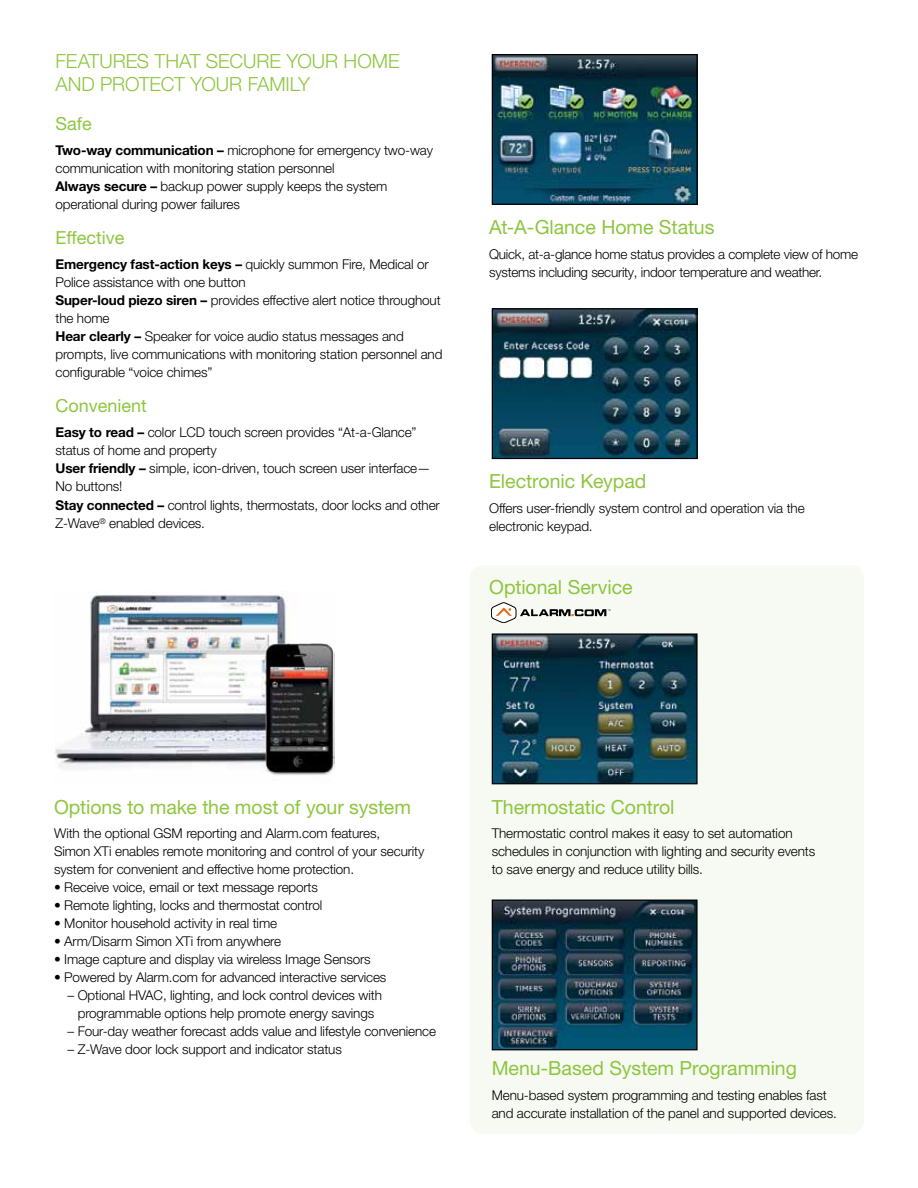
<style>
.page{position:relative;width:918px;height:1188px;background:#fff}
.page>*{position:absolute;margin:0;border:0;box-sizing:border-box;transform-origin:0 0}
.t1{font:19.5px "Helvetica Neue LT Pro";letter-spacing:-.005em;color:#8dc63f}
.t2{font:300 19.5px "Helvetica Neue LT Pro";color:#8dc63f}
.t3{font:18px "Helvetica Neue LT Pro";color:#8dc63f}
.t4{font:300 13.5px/18px "Helvetica Neue LT Pro";letter-spacing:-.01em;color:#000}
.s1{font-family:"Helvetica Neue LT Std";font-weight:700}
</style>
<div class="page">
<div style="left:470px;top:565px;width:394px;height:569px;background:#f7faf2;border-radius:14px"></div>
<img style="left:54px;top:591px;width:280px;height:184px">
<img style="left:494px;top:56px;width:202px;height:147px">
<div style="left:492px;top:54px;width:206px;height:151px;border:1px solid #000"></div>
<img style="left:494px;top:310px;width:202px;height:147px">
<div style="left:492px;top:308px;width:206px;height:151px;border:1px solid #000"></div>
<img style="left:494px;top:635px;width:202px;height:147px">
<div style="left:492px;top:633px;width:206px;height:151px;border:1px solid #000"></div>
<img style="left:494px;top:902px;width:202px;height:146px">
<div style="left:492px;top:900px;width:206px;height:150px;border:1px solid #000"></div>
<svg style="left:491px;top:602px;width:120px;height:21px"></svg>
<h1 class="t2" style="left:56px;top:49px;width:70px">Features</h1>
<h1 class="t2" style="left:155px;top:49px;width:65px">that sec</h1>
<h1 class="t2" style="left:243px;top:49px;width:143px">ure your home</h1>
<h1 class="t2" style="left:55px;top:72px;width:14px">and</h1>
<h1 class="t2" style="left:100px;top:72px;width:52px">pr otect</h1>
<h1 class="t2" style="left:191px;top:72px;width:69px">your famil</h1>
<h1 class="t2" style="left:298px;top:72px;width:13px">y</h1>
<h2 class="t3" style="left:56px;top:113px;width:38px">Safe</h2>
<p class="t4" style="left:56px;top:141px;width:379px"><span class="s1">Two-way communication –</span> microphone for emergency two-way communication with monitoring station personnel<br><span class="s1">Always secure –</span> backup power supply keeps the system operational during power failures</p>
<h2 class="t3" style="left:56px;top:227px;width:70px">Effective</h2>
<p class="t4" style="left:56px;top:255px;width:389px"><span class="s1">Emergency fast-action keys –</span> quickly summon Fire, Medical or Police assistance with one button<br><span class="s1">Super-loud piezo siren –</span> provides effective alert notice throughout the home<br><span class="s1">Hear clearly –</span> Speaker for voice audio status messages and prompts, live communications with monitoring station personnel and configurable “voice chimes”</p>
<h2 class="t3" style="left:56px;top:395px;width:93px">Convenient</h2>
<p class="t4" style="left:56px;top:423px;width:377px"><span class="s1">Easy to read –</span> color LCD touch screen provides “At-a-Glance” status of home and property<br><span class="s1">User friendly –</span> simple, icon-driven, touch screen user interface— No buttons!</p>
<p class="t4" style="left:56px;top:496px;width:386px"><span class="s1">Stay connected –</span> control lights, thermostats, door locks and other<br>Z-Wave<sup>®</sup> enabled devices.</p>
<h1 class="t1" style="left:489px;top:215px;width:227px">At-A-Glance Home Status</h1>
<p class="t4" style="left:489px;top:245px;width:370px">Quick, at-a-glance home status provides a complete view of home systems including security, indoor temperature and weather.</p>
<h1 class="t1" style="left:489px;top:469px;width:159px">Electronic Keypad</h1>
<p class="t4" style="left:489px;top:499px;width:317px">Offers user-friendly system control and operation via the electronic keypad.</p>
<h1 class="t1" style="left:489px;top:575px;width:145px">Optional Service</h1>
<h1 class="t1" style="left:54px;top:795px;width:359px">Options to make the most of your system</h1>
<p class="t4" style="left:54px;top:824px;width:372px">With the optional GSM reporting and Alarm.com features,<br>Simon XTi enables remote monitoring and control of your security system for convenient and effective home protection.</p>
<p class="t4" style="left:54px;top:878px;width:266px">• Receive voice, email or text message reports</p>
<p class="t4" style="left:54px;top:896px;width:270px">• Remote lighting, locks and thermostat control</p>
<p class="t4" style="left:54px;top:914px;width:225px">• Monitor household activity in real time</p>
<p class="t4" style="left:54px;top:932px;width:229px">• Arm/Disarm Simon XTi from anywhere</p>
<p class="t4" style="left:54px;top:950px;width:318px">• Image capture and display via wireless Image Sensors</p>
<p class="t4" style="left:54px;top:968px;width:334px">• Powered by Alarm.com for advanced interactive services</p>
<p class="t4" style="left:68px;top:986px;width:316px;text-align:center">– Optional HVAC, lighting, and lock control devices with programmable options help promote energy savings</p>
<p class="t4" style="left:68px;top:1022px;width:370px">– Four-day weather forecast adds value and lifestyle convenience</p>
<p class="t4" style="left:68px;top:1040px;width:276px">– Z-Wave door lock support and indicator status</p>
<h1 class="t1" style="left:492px;top:795px;width:184px">Thermostatic Control</h1>
<p class="t4" style="left:492px;top:824px;width:325px">Thermostatic control makes it easy to set automation schedules in conjunction with lighting and security events to save energy and reduce utility bills.</p>
<h1 class="t1" style="left:492px;top:1056px;width:307px">Menu-Based System Programming</h1>
<p class="t4" style="left:492px;top:1086px;width:347px">Menu-based system programming and testing enables fast and accurate installation of the panel and supported devices.</p>
</div>
